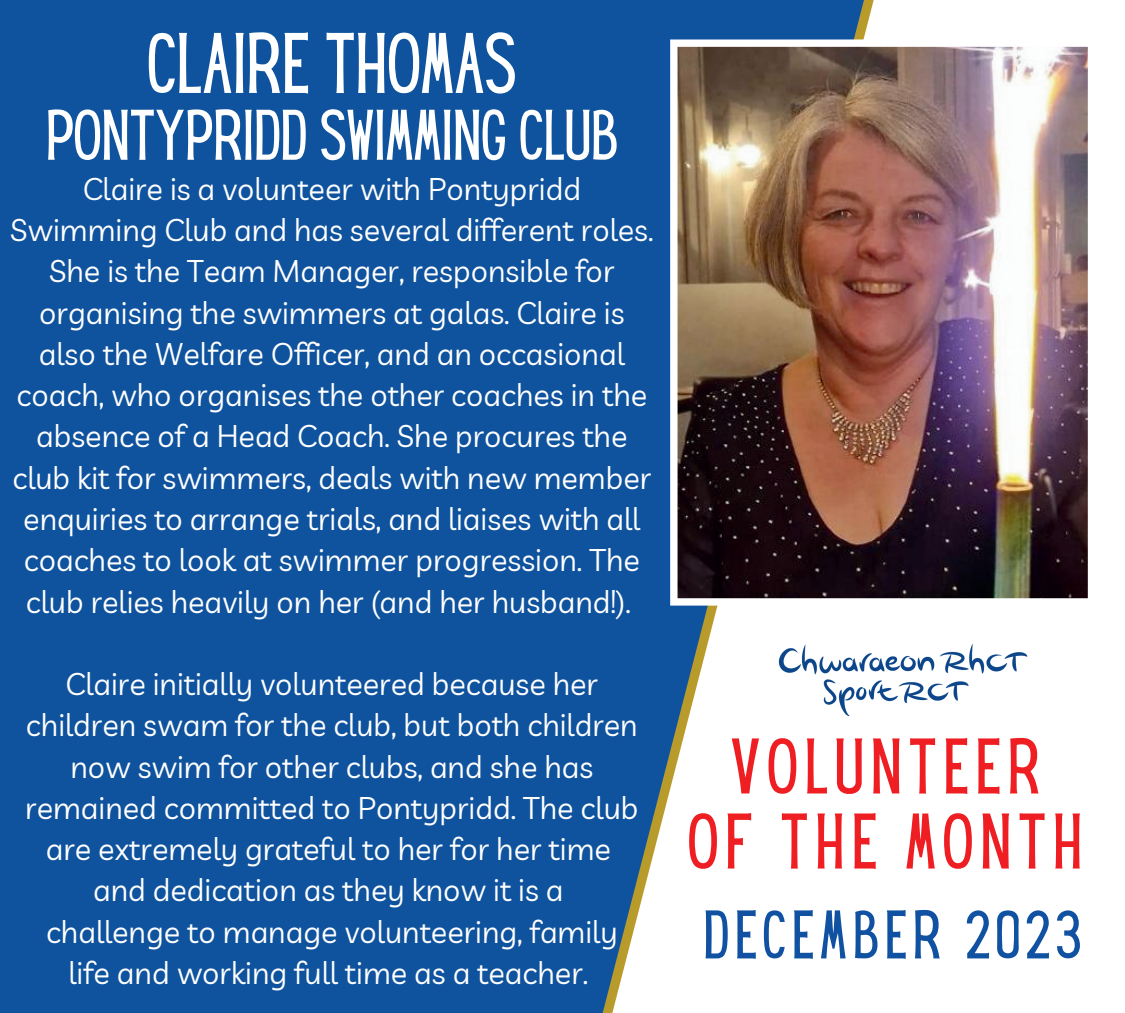
<style>
.page{position:relative;width:1125px;height:1013px;background:#fff}
.page>*{position:absolute;margin:0;border:0;box-sizing:border-box;transform-origin:0 0}
.t1{font:75px "Hey Gotcha";color:#fff}
.t2{font:68.75px/75px "Hey Gotcha";letter-spacing:.1em;color:#ee1e23;text-align:center}
.t3{font:62.5px "Hey Gotcha";color:#fff}
.t4{font:60px "Hey Gotcha";letter-spacing:.1em;color:#1052a1}
.t5{font:30.62px/41.2px "Livvic";color:#fff;text-align:center}
</style>
<div class="page">
<div style="left:0;top:0;width:1125px;height:1012px;background:#0f539e"></div>
<div style="left:894px;top:0;width:231px;height:1012px;background:#fff"></div>
<svg style="left:603px;top:0;width:291px;height:1012px"></svg>
<img style="left:670px;top:39px;width:425px;height:566px">
<img style="left:762px;top:625px;width:278px;height:106px">
<h1 class="t1" style="left:147px;top:19px;width:370px">CLAIRE THOMAS</h1>
<h3 class="t3" style="left:46px;top:98px;width:574px">PONTYPRIDD SWIMMING CLUB</h3>
<p class="t5" style="left:10px;top:166px;width:645px">Claire is a volunteer with Pontypridd Swimming Club and has several different roles.<br>She is the Team Manager, responsible for organising the swimmers at galas. Claire is also the Welfare Officer, and an occasional coach, who organises the other coaches in the absence of a Head Coach. She procures the club kit for swimmers, deals with new member enquiries to arrange trials, and liaises with all coaches to look at swimmer progression. The club relies heavily on her (and her husband!).</p>
<p class="t5" style="left:25px;top:661px;width:615px">Claire initially volunteered because her children swam for the club, but both children now swim for other clubs, and she has remained committed to Pontypridd. The club are extremely grateful to her for her time and dedication as they know it is a<br>challenge to manage volunteering, family life and working full time as a teacher.</p>
<h2 class="t2" style="left:688px;top:729px;width:396px">VOLUNTEER<br>OF THE MONTH</h2>
<h3 class="t4" style="left:703px;top:898px;width:379px">DECEMBER 2023</h3>
</div>
